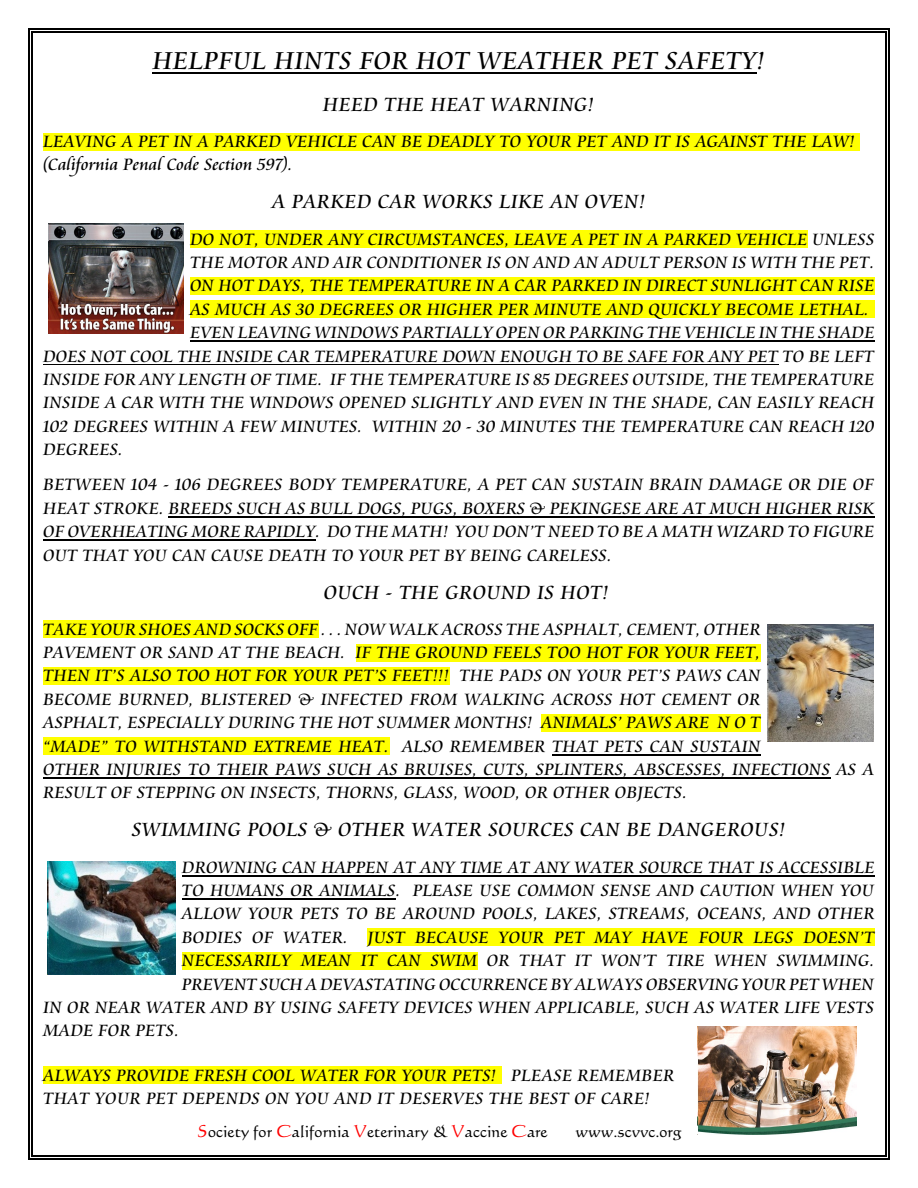
<style>
.page{position:relative;width:918px;height:1188px;background:#fff}
.page>*{position:absolute;margin:0;border:0;box-sizing:border-box;transform-origin:0 0}
.t1{font:27px "Cataneo BT";letter-spacing:.005em;color:#000}
.t2{font:21px "Cataneo BT";letter-spacing:.01em;color:#000}
.t3{font:18px/23.4px "Cataneo BT";color:#000}
.t4{font:16.5px "Calligraphic 421 BT Roman B";color:#000}
.s1{color:#f00}
</style>
<div class="page">
<hr style="left:31px;top:31px;width:1px;height:1126px;background:#000">
<hr style="left:886px;top:31px;width:1px;height:1126px;background:#000">
<hr style="left:31px;top:31px;width:856px;height:1px;background:#000">
<hr style="left:31px;top:1156px;width:856px;height:1px;background:#000">
<hr style="left:28px;top:28px;width:1px;height:1132px;background:#000">
<hr style="left:889px;top:28px;width:1px;height:1132px;background:#000">
<hr style="left:28px;top:28px;width:862px;height:1px;background:#000">
<hr style="left:28px;top:1159px;width:862px;height:1px;background:#000">
<img style="left:48px;top:223px;width:135px;height:110px">
<img style="left:768px;top:625px;width:105px;height:117px">
<img style="left:698px;top:1027px;width:158px;height:108px">
<img style="left:47px;top:862px;width:128px;height:112px">
<hr style="left:153px;top:72px;width:604px;height:1px;background:#000">
<div style="left:43px;top:133px;width:817px;height:18px;background:#ff0"></div>
<div style="left:190px;top:230px;width:29px;height:18px;background:#ff0"></div>
<div style="left:219px;top:230px;width:36px;height:18px;background:#ff0"></div>
<div style="left:255px;top:230px;width:108px;height:18px;background:#ff0"></div>
<div style="left:363px;top:230px;width:256px;height:18px;background:#ff0"></div>
<div style="left:619px;top:230px;width:189px;height:18px;background:#ff0"></div>
<div style="left:190px;top:277px;width:24px;height:18px;background:#ff0"></div>
<div style="left:214px;top:277px;width:92px;height:18px;background:#ff0"></div>
<div style="left:306px;top:277px;width:401px;height:18px;background:#ff0"></div>
<div style="left:707px;top:277px;width:168px;height:18px;background:#ff0"></div>
<div style="left:190px;top:300px;width:684px;height:18px;background:#ff0"></div>
<hr style="left:190px;top:341px;width:685px;height:1px;background:#000">
<hr style="left:43px;top:364px;width:735px;height:1px;background:#000">
<hr style="left:169px;top:516px;width:706px;height:2px;background:#000">
<hr style="left:43px;top:540px;width:273px;height:1px;background:#000">
<div style="left:43px;top:620px;width:44px;height:18px;background:#ff0"></div>
<div style="left:87px;top:620px;width:49px;height:18px;background:#ff0"></div>
<div style="left:136px;top:620px;width:182px;height:18px;background:#ff0"></div>
<div style="left:356px;top:644px;width:157px;height:18px;background:#ff0"></div>
<div style="left:513px;top:644px;width:99px;height:18px;background:#ff0"></div>
<div style="left:612px;top:644px;width:149px;height:18px;background:#ff0"></div>
<div style="left:43px;top:667px;width:47px;height:18px;background:#ff0"></div>
<div style="left:90px;top:667px;width:359px;height:18px;background:#ff0"></div>
<div style="left:541px;top:714px;width:220px;height:18px;background:#ff0"></div>
<div style="left:43px;top:737px;width:65px;height:18px;background:#ff0"></div>
<div style="left:108px;top:737px;width:83px;height:18px;background:#ff0"></div>
<div style="left:191px;top:737px;width:198px;height:18px;background:#ff0"></div>
<hr style="left:552px;top:754px;width:209px;height:1px;background:#000">
<hr style="left:43px;top:778px;width:788px;height:1px;background:#000">
<hr style="left:182px;top:875px;width:693px;height:1px;background:#000">
<hr style="left:182px;top:899px;width:214px;height:1px;background:#000">
<div style="left:368px;top:928px;width:287px;height:18px;background:#ff0"></div>
<div style="left:655px;top:928px;width:54px;height:18px;background:#ff0"></div>
<div style="left:709px;top:928px;width:166px;height:18px;background:#ff0"></div>
<div style="left:182px;top:952px;width:89px;height:18px;background:#ff0"></div>
<div style="left:271px;top:952px;width:21px;height:18px;background:#ff0"></div>
<div style="left:292px;top:952px;width:186px;height:18px;background:#ff0"></div>
<div style="left:43px;top:1066px;width:458px;height:18px;background:#ff0"></div>
<h1 class="t1" style="left:153px;top:48px;width:614px">HELPFUL HINTS FOR HOT WEATHER PET SAFETY!</h1>
<p class="t2" style="left:323px;top:95px;width:273px">HEED THE HEAT WARNING!</p>
<p class="t3" style="left:43px;top:131px;width:813px">LEAVING A PET IN A PARKED VEHICLE CAN BE DEADLY TO YOUR PET AND IT IS AGAINST THE LAW! (California Penal Code Section 597).</p>
<p class="t2" style="left:272px;top:192px;width:375px">A PARKED CAR WORKS LIKE AN OVEN!</p>
<p class="t3" style="left:190px;top:228px;width:686px">DO NOT, UNDER ANY CIRCUMSTANCES, LEAVE A PET IN A PARKED VEHICLE UNLESS</p>
<p class="t3" style="left:190px;top:252px;width:686px">THE MOTOR AND AIR CONDITIONER IS ON AND AN ADULT PERSON IS WITH THE PET.</p>
<p class="t3" style="left:190px;top:275px;width:686px">ON HOT DAYS, THE TEMPERATURE IN A CAR PARKED IN DIRECT SUNLIGHT CAN RISE</p>
<p class="t3" style="left:190px;top:298px;width:680px">AS MUCH AS 30 DEGREES OR HIGHER PER MINUTE AND QUICKLY BECOME LETHAL.</p>
<p class="t3" style="left:190px;top:322px;width:686px">EVEN LEAVING WINDOWS PARTIALLY OPEN OR PARKING THE VEHICLE IN THE SHADE</p>
<p class="t3" style="left:43px;top:345px;width:833px">DOES NOT COOL THE INSIDE CAR TEMPERATURE DOWN ENOUGH TO BE SAFE FOR ANY PET TO BE LEFT</p>
<p class="t3" style="left:43px;top:369px;width:833px">INSIDE FOR ANY LENGTH OF TIME. IF THE TEMPERATURE IS 85 DEGREES OUTSIDE, THE TEMPERATURE</p>
<p class="t3" style="left:43px;top:392px;width:833px">INSIDE A CAR WITH THE WINDOWS OPENED SLIGHTLY AND EVEN IN THE SHADE, CAN EASILY REACH</p>
<p class="t3" style="left:43px;top:415px;width:833px">102 DEGREES WITHIN A FEW MINUTES. WITHIN 20 - 30 MINUTES THE TEMPERATURE CAN REACH 120</p>
<p class="t3" style="left:43px;top:439px;width:81px">DEGREES.</p>
<p class="t3" style="left:43px;top:474px;width:833px;text-align:justify">BETWEEN 104 - 106 DEGREES BODY TEMPERATURE, A PET CAN SUSTAIN BRAIN DAMAGE OR DIE OF HEAT STROKE. BREEDS SUCH AS BULL DOGS, PUGS, BOXERS &amp; PEKINGESE ARE AT MUCH HIGHER RISK OF OVERHEATING MORE RAPIDLY. DO THE MATH! YOU DON’T NEED TO BE A MATH WIZARD TO FIGURE OUT THAT YOU CAN CAUSE DEATH TO YOUR PET BY BEING CARELESS.</p>
<p class="t2" style="left:324px;top:583px;width:287px">OUCH - THE GROUND IS HOT!</p>
<p class="t3" style="left:43px;top:618px;width:833px">TAKE YOUR SHOES AND SOCKS OFF . . . NOW WALK ACROSS THE ASPHALT, CEMENT, OTHER<br>PAVEMENT OR SAND AT THE BEACH. IF THE GROUND FEELS TOO HOT FOR YOUR FEET,<br>THEN IT’S ALSO TOO HOT FOR YOUR PET’S FEET!!! THE PADS ON YOUR PET’S PAWS CAN<br>BECOME BURNED, BLISTERED &amp; INFECTED FROM WALKING ACROSS HOT CEMENT OR<br>ASPHALT, ESPECIALLY DURING THE HOT SUMMER MONTHS! ANIMALS’ PAWS ARE N O T<br>“MADE” TO WITHSTAND EXTREME HEAT. ALSO REMEMBER THAT PETS CAN SUSTAIN<br>OTHER INJURIES TO THEIR PAWS SUCH AS BRUISES, CUTS, SPLINTERS, ABSCESSES, INFECTIONS AS A RESULT OF STEPPING ON INSECTS, THORNS, GLASS, WOOD, OR OTHER OBJECTS.</p>
<p class="t2" style="left:132px;top:820px;width:655px">SWIMMING POOLS &amp; OTHER WATER SOURCES CAN BE DANGEROUS!</p>
<p class="t3" style="left:182px;top:856px;width:694px">DROWNING CAN HAPPEN AT ANY TIME AT ANY WATER SOURCE THAT IS ACCESSIBLE</p>
<p class="t3" style="left:182px;top:880px;width:694px">TO HUMANS OR ANIMALS. PLEASE USE COMMON SENSE AND CAUTION WHEN YOU</p>
<p class="t3" style="left:182px;top:903px;width:694px">ALLOW YOUR PETS TO BE AROUND POOLS, LAKES, STREAMS, OCEANS, AND OTHER</p>
<p class="t3" style="left:182px;top:926px;width:694px">BODIES OF WATER. JUST BECAUSE YOUR PET MAY HAVE FOUR LEGS DOESN’T</p>
<p class="t3" style="left:182px;top:950px;width:694px">NECESSARILY MEAN IT CAN SWIM OR THAT IT WON’T TIRE WHEN SWIMMING.</p>
<p class="t3" style="left:182px;top:973px;width:694px">PREVENT SUCH A DEVASTATING OCCURRENCE BY ALWAYS OBSERVING YOURPET WHEN</p>
<p class="t3" style="left:43px;top:997px;width:833px">IN OR NEAR WATER AND BY USING SAFETY DEVICES WHEN APPLICABLE, SUCH AS WATER LIFE VESTS</p>
<p class="t3" style="left:43px;top:1020px;width:138px">MADE FOR PETS.</p>
<p class="t3" style="left:43px;top:1064px;width:633px">ALWAYS PROVIDE FRESH COOL WATER FOR YOUR PETS! PLEASE REMEMBER<br>THAT YOUR PET DEPENDS ON YOU AND IT DESERVES THE BEST OF CARE!</p>
<p class="t4" style="left:198px;top:1125px;width:352px"><span class="s1">S</span>ociety for <span class="s1">C</span>alifornia <span class="s1">V</span>eterinary &amp; <span class="s1">V</span>accine <span class="s1">C</span>are</p>
<p class="t4" style="left:576px;top:1125px;width:107px">www.scvvc.org</p>
</div>
